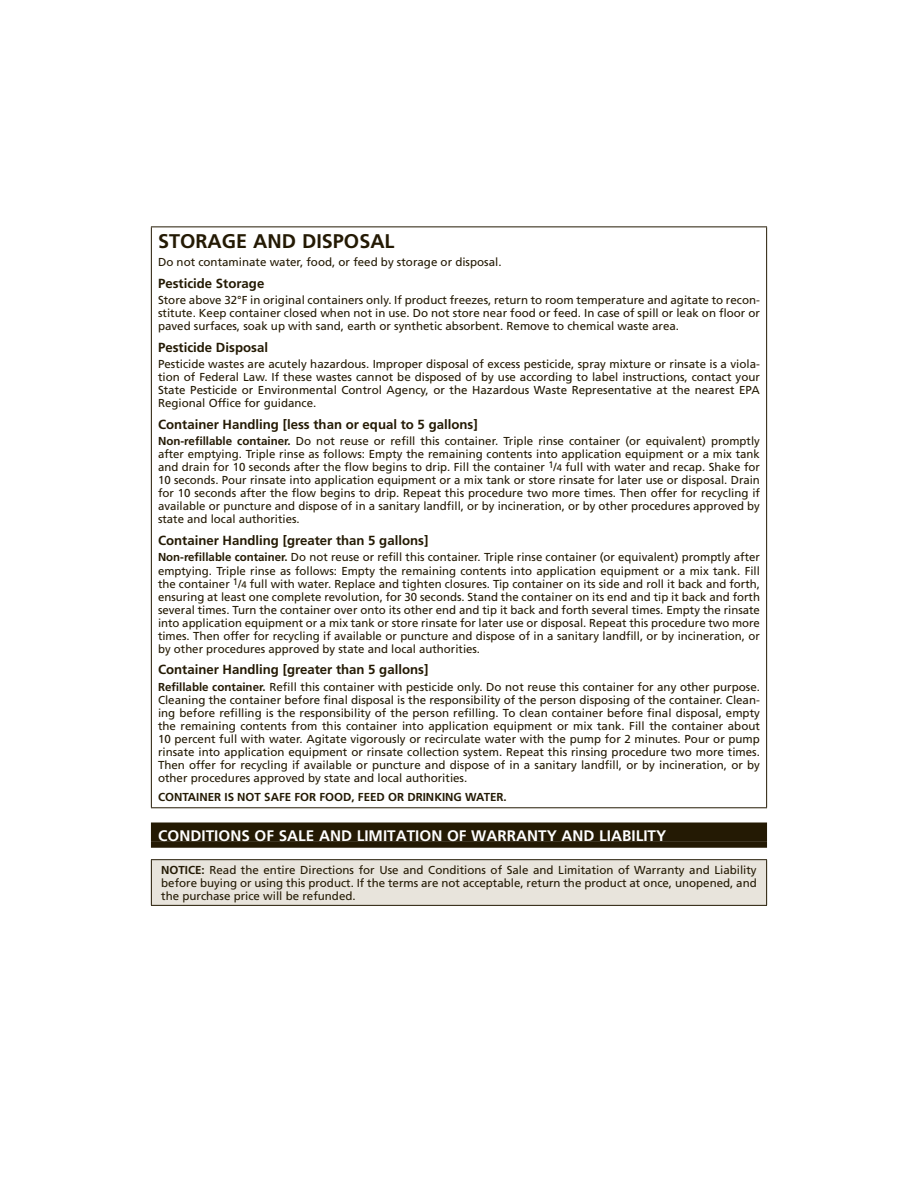
<style>
.page{position:relative;width:918px;height:1188px;background:#fff}
.page>*{position:absolute;margin:0;border:0;box-sizing:border-box;transform-origin:0 0}
.t1{font:700 19.8px "Frutiger LT Std";color:#241a04}
.t2{font:700 15.3px "Frutiger LT Std";color:#fff}
.t3{font:700 13.2px "Frutiger LT Std";color:#241a04}
.t4{font:11.55px/13px "Frutiger LT Std";color:#241a04;text-align:justify}
.t5{font:700 11.55px "Frutiger LT Std";color:#241a04}
.s1{font-weight:700}
.s2{font-size:9.45px}
</style>
<div class="page">
<div style="left:151px;top:823px;width:616px;height:18px;background:#241a04"></div>
<div style="left:151px;top:841px;width:616px;height:7px;background:#241a04"></div>
<hr style="left:151px;top:226px;width:616px;height:1px;background:#241a04">
<hr style="left:151px;top:227px;width:1px;height:580px;background:#241a04">
<hr style="left:766px;top:227px;width:1px;height:580px;background:#241a04">
<hr style="left:151px;top:807px;width:616px;height:1px;background:#241a04">
<div style="left:151px;top:860px;width:616px;height:45px;background:#e8e4dc"></div>
<hr style="left:151px;top:859px;width:616px;height:1px;background:#241a04">
<hr style="left:151px;top:860px;width:1px;height:45px;background:#241a04">
<hr style="left:766px;top:860px;width:1px;height:45px;background:#241a04">
<hr style="left:151px;top:905px;width:616px;height:1px;background:#241a04">
<h1 class="t1" style="left:158px;top:233px;width:238px">STORAGE AND DISPOSAL</h1>
<p class="t4" style="left:158px;top:256px;width:345px">Do not contaminate water, food, or feed by storage or disposal.</p>
<p class="t3" style="left:158px;top:278px;width:108px">Pesticide Storage</p>
<p class="t4" style="left:158px;top:295px;width:603px">Store above 32°F in original containers only. If product freezes, return to room temperature and agitate to recon&shy;stitute. Keep container closed when not in use. Do not store near food or feed. In case of spill or leak on floor or paved surfaces, soak up with sand, earth or synthetic absorbent. Remove to chemical waste area.</p>
<p class="t3" style="left:158px;top:342px;width:112px">Pesticide Disposal</p>
<p class="t4" style="left:158px;top:359px;width:603px">Pesticide wastes are acutely hazardous. Improper disposal of excess pesticide, spray mixture or rinsate is a viola&shy;tion of Federal Law. If these wastes cannot be disposed of by use according to label instructions, contact your State Pesticide or Environmental Control Agency, or the Hazardous Waste Representative at the nearest EPA Regional Office for guidance.</p>
<p class="t3" style="left:158px;top:419px;width:321px">Container Handling [less than or equal to 5 gallons]</p>
<p class="t4" style="left:158px;top:435px;width:603px"><span class="s1">Non-refillable container.</span> Do not reuse or refill this container. Triple rinse container (or equivalent) promptly after emptying. Triple rinse as follows: Empty the remaining contents into application equipment or a mix tank and drain for 10 seconds after the flow begins to drip. Fill the container <sup>1</sup>/<span class="s2">4</span> full with water and recap. Shake for 10 seconds. Pour rinsate into application equipment or a mix tank or store rinsate for later use or disposal. Drain for 10 seconds after the flow begins to drip. Repeat this procedure two more times. Then offer for recycling if available or puncture and dispose of in a sanitary landfill, or by incineration, or by other procedures approved by state and local authorities.</p>
<p class="t3" style="left:158px;top:535px;width:272px">Container Handling [greater than 5 gallons]</p>
<p class="t4" style="left:158px;top:552px;width:604px"><span class="s1">Non-refillable container.</span> Do not reuse or refill this container. Triple rinse container (or equivalent) promptly after emptying. Triple rinse as follows: Empty the remaining contents into application equipment or a mix tank. Fill the container <sup>1</sup>/<span class="s2">4</span> full with water. Replace and tighten closures. Tip container on its side and roll it back and forth, ensuring at least one complete revolution, for 30 seconds. Stand the container on its end and tip it back and forth several times. Turn the container over onto its other end and tip it back and forth several times. Empty the rinsate into application equipment or a mix tank or store rinsate for later use or disposal. Repeat this procedure two more times. Then offer for recycling if available or puncture and dispose of in a sanitary landfill, or by incineration, or by other procedures approved by state and local authorities.</p>
<p class="t3" style="left:158px;top:664px;width:272px">Container Handling [greater than 5 gallons]</p>
<p class="t4" style="left:158px;top:681px;width:603px"><span class="s1">Refillable container.</span> Refill this container with pesticide only. Do not reuse this container for any other purpose.<br>Cleaning the container before final disposal is the responsibility of the person disposing of the container. Clean&shy;ing before refilling is the responsibility of the person refilling. To clean container before final disposal, empty the remaining contents from this container into application equipment or mix tank. Fill the container about 10 percent full with water. Agitate vigorously or recirculate water with the pump for 2 minutes. Pour or pump rinsate into application equipment or rinsate collection system. Repeat this rinsing procedure two more times.<br>Then offer for recycling if available or puncture and dispose of in a sanitary landfill, or by incineration, or by other procedures approved by state and local authorities.</p>
<p class="t5" style="left:158px;top:793px;width:350px">CONTAINER IS NOT SAFE FOR FOOD, FEED OR DRINKING WATER.</p>
<h2 class="t2" style="left:158px;top:830px;width:509px">CONDITIONS OF SALE AND LIMITATION OF WARRANTY AND LIABILITY</h2>
<p class="t4" style="left:161px;top:864px;width:597px"><span class="s1">NOTICE:</span> Read the entire Directions for Use and Conditions of Sale and Limitation of Warranty and Liability before buying or using this product. If the terms are not acceptable, return the product at once, unopened, and the purchase price will be refunded.</p>
</div>
